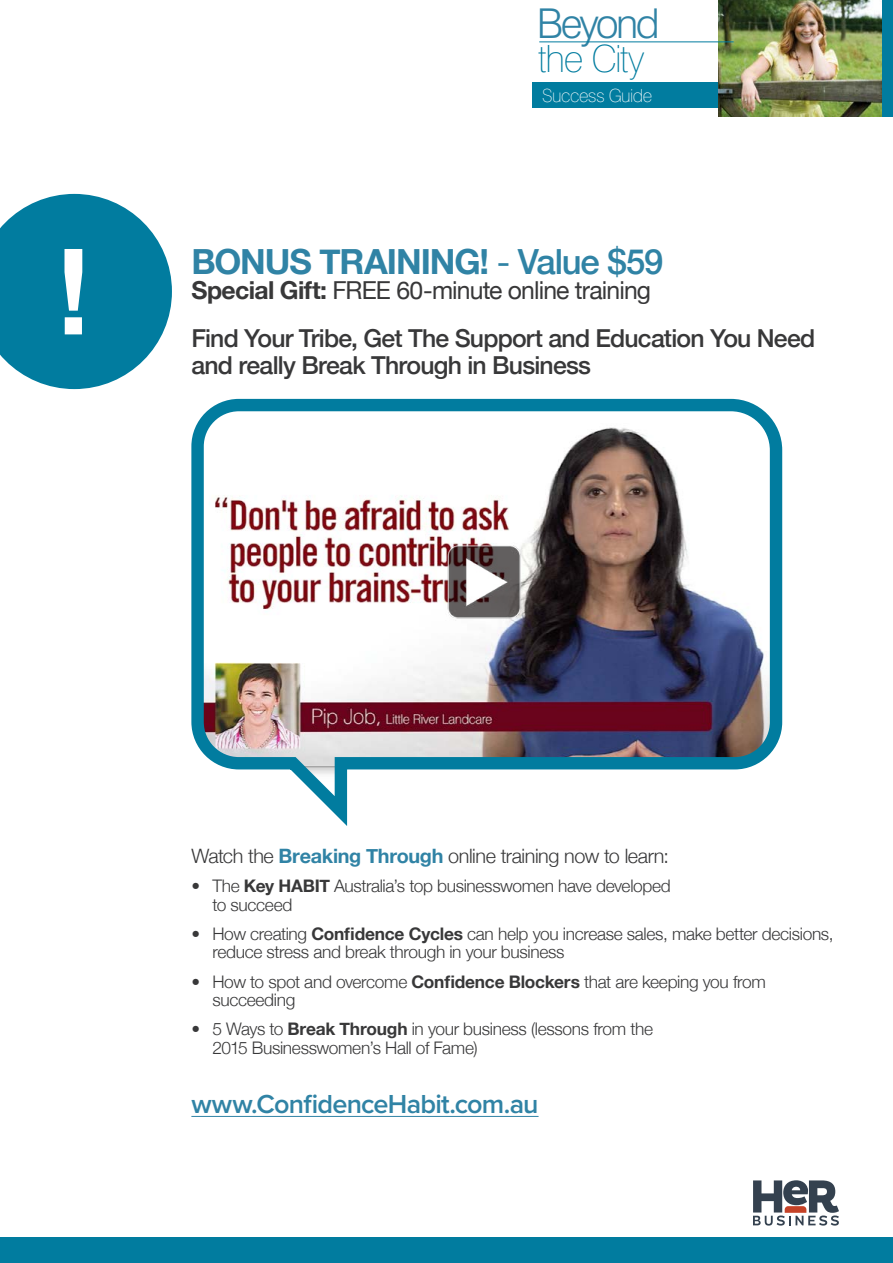
<style>
.page{position:relative;width:893px;height:1263px;background:#fff}
.page>*{position:absolute;margin:0;border:0;box-sizing:border-box;transform-origin:0 0}
.t1{font:700 118.8px "Swiss 721 BT";color:#fff}
.t2{font:300 41.1px "Swiss 721 BT";letter-spacing:-.065em;color:#3083a5}
.t3{font:100 37.65px "Swiss 721 BT";letter-spacing:-.03em;color:#017c9f}
.t4{font:700 34.65px "Helvetica Neue";letter-spacing:-.03em;color:#3083a5}
.t5{font:600 27px "Proxima Nova";letter-spacing:-.03em;color:#3083a5}
.t6{font:500 24.75px/48.3px "Helvetica Neue";letter-spacing:-.03em;color:#383839}
.t7{font:300 19.8px "Helvetica Neue";letter-spacing:-.02em;color:#383839}
.t8{font:100 18.15px "Swiss 721 BT";letter-spacing:-.03em;color:#fff}
.t9{font:300 17.4px/18.6px "Helvetica Neue";letter-spacing:-.02em;color:#383839}
.s1{font-weight:400}
.s2{font-weight:500}
.s3{font-weight:700}
.s4{font-weight:700;color:#3083a5}
</style>
<div class="page">
<div style="left:0;top:1237px;width:893px;height:26px;background:#017c9f"></div>
<svg style="left:753px;top:1180px;width:86px;height:45px"></svg>
<div style="left:532px;top:83px;width:194px;height:25px;background:#017c9f"></div>
<img style="left:719px;top:0;width:163px;height:117px">
<hr style="left:539px;top:42px;width:195px;height:1px;background:#017c9f">
<div style="left:882px;top:0;width:11px;height:117px;background:#017c9f"></div>
<img style="left:191px;top:398px;width:592px;height:428px">
<img style="left:445px;top:543px;width:77px;height:77px">
<hr style="left:191px;top:1116px;width:348px;height:1px;background:#3083a5">
<svg style="left:0;top:194px;width:172px;height:195px"></svg>
<h1 class="t1" style="left:54px;top:220px;width:41px">!</h1>
<h2 class="t2" style="left:537px;top:-1px;width:124px">Beyond</h2>
<h3 class="t3" style="left:537px;top:36px;width:109px">the City</h3>
<p class="t8" style="left:542px;top:85px;width:111px">Success Guide</p>
<h3 class="t4" style="left:191px;top:234px;width:473px">BONUS TRAINING! <span class="s1">-</span> <span class="s2">Value $59</span></h3>
<h3 class="t6" style="left:191px;top:264px;width:625px"><span class="s3">Special Gift:</span> <span class="s1">FREE 60-minute online training<br></span>Find Your Tribe, Get The Support and Education You Need</h3>
<h3 class="t6" style="left:191px;top:339px;width:401px">and really Break Through in Business</h3>
<p class="t7" style="left:191px;top:840px;width:479px">Watch the <span class="s4">Breaking Through</span> online training now to learn:</p>
<p class="t9" style="left:212px;top:875px;width:460px;text-indent:-21px">• The <span class="s3">Key HABIT</span> Australia’s top businesswomen have developed to succeed</p>
<p class="t9" style="left:212px;top:923px;width:623px;text-indent:-21px">• How creating <span class="s3">Confidence Cycles</span> can help you increase sales, make better decisions, reduce stress and break through in your business</p>
<p class="t9" style="left:212px;top:971px;width:555px;text-indent:-21px">• How to spot and overcome <span class="s3">Confidence Blockers</span> that are keeping you from succeeding</p>
<p class="t9" style="left:212px;top:1018px;width:442px;text-indent:-21px">• 5 Ways to <span class="s3">Break Through</span> in your business (lessons from the<br>2015 Businesswomen’s Hall of Fame)</p>
<h3 class="t5" style="left:191px;top:1088px;width:349px">www.ConfidenceHabit.com.au</h3>
</div>
